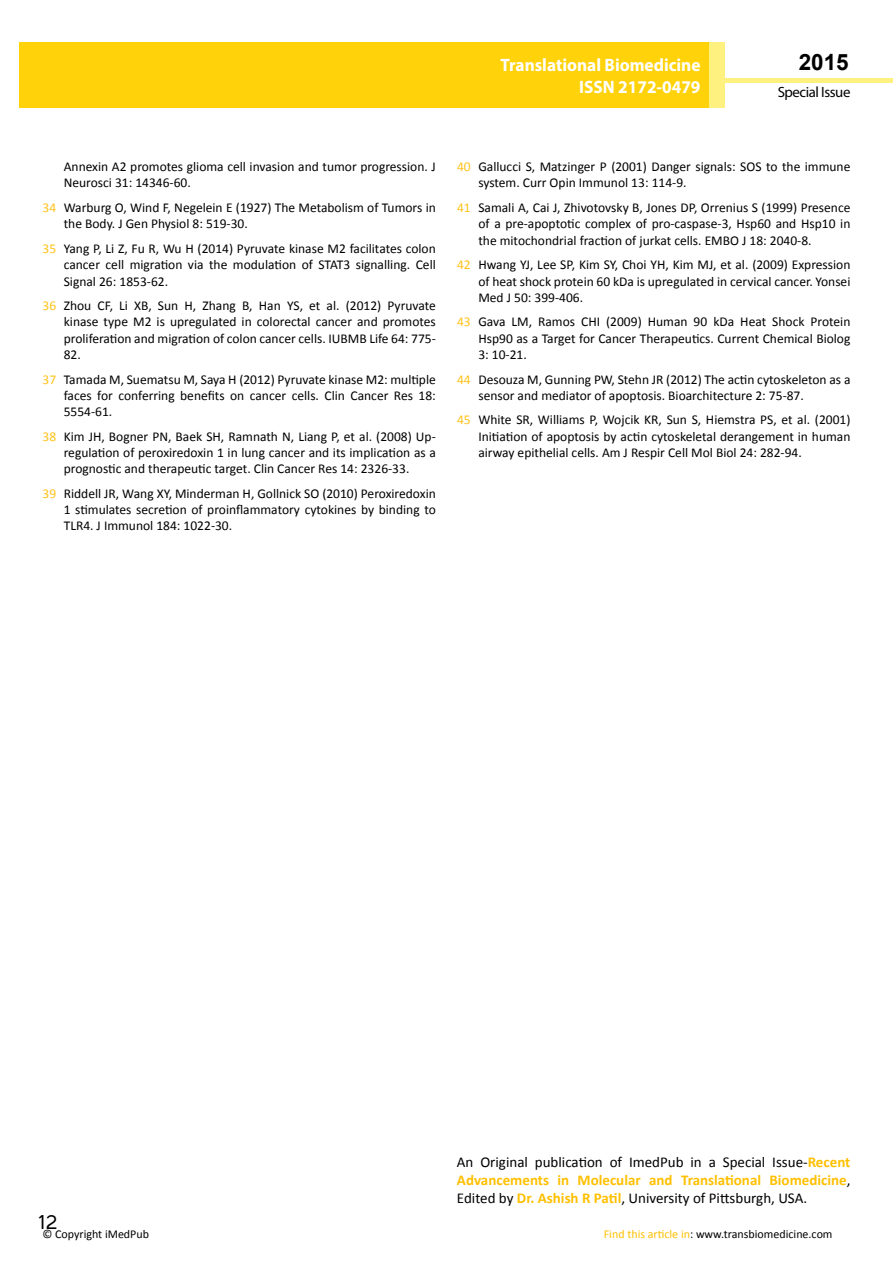
<style>
.page{position:relative;width:893px;height:1263px;background:#fff}
.page>*{position:absolute;margin:0;border:0;box-sizing:border-box;transform-origin:0 0}
.t1{font:700 22.5px "Arial";color:#000}
.t2{font:700 18px/21.6px "Myriad Pro";color:#fff;text-align:right;scale:.96 1}
.t3{font:15px/18px "Calibri";color:#000;text-align:justify}
.t4{font:14.85px "Myriad Pro";letter-spacing:-.03em;color:#000}
.t5{font:13.5px/16.2px "Calibri";color:#000;text-align:justify}
.t6{font:12px "Calibri";color:#000}
.s1{color:#ffc21a}
.s2{font-weight:700;color:#ffc000}
.s3{color:#ffc000}
</style>
<div class="page">
<hr style="left:725px;top:78px;width:168px;height:4px;background:#fff180">
<div style="left:19px;top:42px;width:690px;height:66px;background:#ffd20a"></div>
<div style="left:709px;top:42px;width:16px;height:66px;background:#fff180"></div>
<h2 class="t2" style="left:517px;top:53px;width:198px">ARCHIVOS DE MEDICINA<br>ISSN 1698-9465</h2>
<h1 class="t1" style="left:799px;top:47px;width:52px">2015</h1>
<h2 class="t2" style="left:501px;top:54px;width:210px">Translational Biomedicine<br>ISSN 2172-0479</h2>
<p class="t4" style="left:778px;top:83px;width:74px">Special Issue</p>
<p class="t5" style="left:64px;top:159px;width:374px">Annexin A2 promotes glioma cell invasion and tumor progression. J<br>Neurosci 31: 14346-60.</p>
<p class="t5" style="left:64px;top:200px;width:374px;text-indent:-21px"><span class="s1">34</span> Warburg O, Wind F, Negelein E (1927) The Metabolism of Tumors in the Body. J Gen Physiol 8: 519-30.</p>
<p class="t5" style="left:64px;top:241px;width:374px;text-indent:-21px"><span class="s1">35</span> Yang P, Li Z, Fu R, Wu H (2014) Pyruvate kinase M2 facilitates colon cancer cell migration via the modulation of STAT3 signalling. Cell Signal 26: 1853-62.</p>
<p class="t5" style="left:64px;top:298px;width:374px;text-indent:-21px"><span class="s1">36</span> Zhou CF, Li XB, Sun H, Zhang B, Han YS, et al. (2012) Pyruvate kinase type M2 is upregulated in colorectal cancer and promotes proliferation and migration of colon cancer cells. IUBMB Life 64: 775- 82.</p>
<p class="t5" style="left:64px;top:371px;width:374px;text-indent:-21px"><span class="s1">37</span> Tamada M, Suematsu M, Saya H (2012) Pyruvate kinase M2: multiple faces for conferring benefits on cancer cells. Clin Cancer Res 18:<br>5554-61.</p>
<p class="t5" style="left:64px;top:428px;width:374px;text-indent:-21px"><span class="s1">38</span> Kim JH, Bogner PN, Baek SH, Ramnath N, Liang P, et al. (2008) Up&shy;regulation of peroxiredoxin 1 in lung cancer and its implication as a prognostic and therapeutic target. Clin Cancer Res 14: 2326-33.</p>
<p class="t5" style="left:64px;top:485px;width:374px;text-indent:-21px"><span class="s1">39</span> Riddell JR, Wang XY, Minderman H, Gollnick SO (2010) Peroxiredoxin 1 stimulates secretion of proinflammatory cytokines by binding to TLR4. J Immunol 184: 1022-30.</p>
<p class="t5" style="left:478px;top:159px;width:374px;text-indent:-21px"><span class="s1">40</span> Gallucci S, Matzinger P (2001) Danger signals: SOS to the immune system. Curr Opin Immunol 13: 114-9.</p>
<p class="t5" style="left:478px;top:200px;width:374px;text-indent:-21px"><span class="s1">41</span> Samali A, Cai J, Zhivotovsky B, Jones DP, Orrenius S (1999) Presence of a pre-apoptotic complex of pro-caspase-3, Hsp60 and Hsp10 in the mitochondrial fraction of jurkat cells. EMBO J 18: 2040-8.</p>
<p class="t5" style="left:478px;top:257px;width:374px;text-indent:-21px"><span class="s1">42</span> Hwang YJ, Lee SP, Kim SY, Choi YH, Kim MJ, et al. (2009) Expression of heat shock protein 60 kDa is upregulated in cervical cancer. Yonsei Med J 50: 399-406.</p>
<p class="t5" style="left:478px;top:314px;width:374px;text-indent:-21px"><span class="s1">43</span> Gava LM, Ramos CHI (2009) Human 90 kDa Heat Shock Protein Hsp90 as a Target for Cancer Therapeutics. Current Chemical Biolog 3: 10-21.</p>
<p class="t5" style="left:478px;top:371px;width:374px;text-indent:-21px"><span class="s1">44</span> Desouza M, Gunning PW, Stehn JR (2012) The actin cytoskeleton as a sensor and mediator of apoptosis. Bioarchitecture 2: 75-87.</p>
<p class="t5" style="left:478px;top:412px;width:374px;text-indent:-21px"><span class="s1">45</span> White SR, Williams P, Wojcik KR, Sun S, Hiemstra PS, et al. (2001)<br>Initiation of apoptosis by actin cytoskeletal derangement in human airway epithelial cells. Am J Respir Cell Mol Biol 24: 282-94.</p>
<p class="t6" style="left:39px;top:1227px;width:112px"><sup>12</sup>© Copyright iMedPub</p>
<p class="t3" style="left:457px;top:1153px;width:395px">An Original publication of ImedPub in a Special Issue-<span class="s2">Recent Advancements in Molecular and Translational Biomedicine</span>, Edited by <span class="s2">Dr. Ashish R Patil</span>, University of Pittsburgh, USA.</p>
<p class="t6" style="left:604px;top:1227px;width:230px"><span class="s3">Find this article in</span>: www.transbiomedicine.com</p>
</div>
